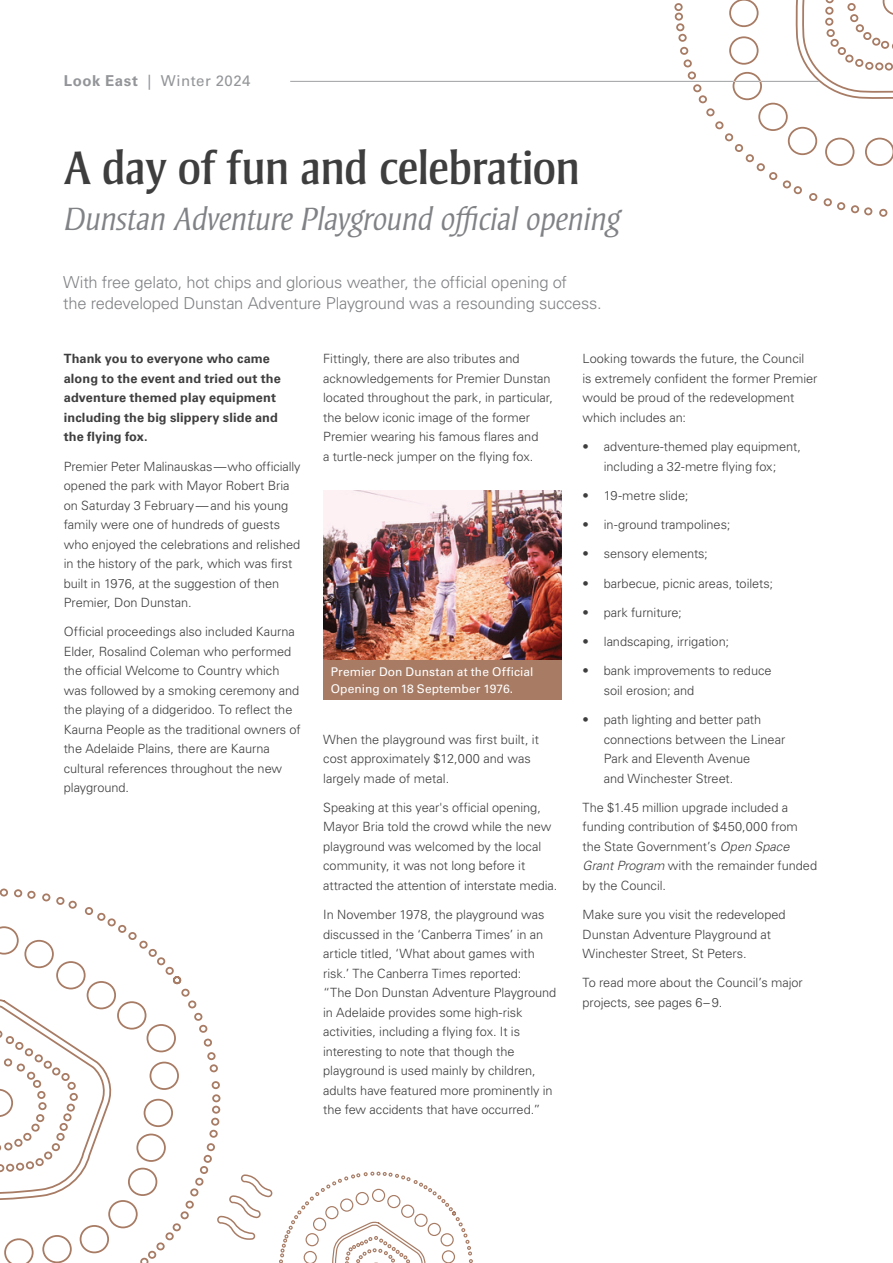
<style>
.page{position:relative;width:893px;height:1263px;background:#fff}
.page>*{position:absolute;margin:0;border:0;box-sizing:border-box;transform-origin:0 0}
.Heading{font:48px "Strayhorn MT Pro";letter-spacing:-.025em;color:#3e3e3f}
.Heading_Italic{font:italic 300 33px "Strayhorn MT Pro";letter-spacing:-.015em;color:#808285}
.Opening_Para{font:300 16.5px/21px "Univers LT Pro 45";letter-spacing:-.015em;color:#808285}
.t1{font:15px "Univers LT Pro 55 Roman";letter-spacing:.03em;color:#939598}
.Body_Copy{font:300 12.75px/19.5px "Univers LT Pro 45";letter-spacing:-.005em;color:#3e3e3f}
.Body_Copy-2{font:700 12.75px/19.5px "Univers LT Pro 65";letter-spacing:.01em;color:#3e3e3f}
.Body_Copy-3{font:12px/16.5px "Univers LT Pro 55 Roman";letter-spacing:.005em;color:#fff}
.s1{font-family:"Univers LT Pro 65";font-weight:700}
.s2{font-style:italic}
</style>
<div class="page">
<hr style="left:290px;top:81px;width:529px;height:1px;background:#9d9fa2">
<img style="left:323px;top:490px;width:238px;height:170px">
<svg style="left:0;top:888px;width:221px;height:375px"></svg>
<div style="left:323px;top:660px;width:238px;height:40px;background:#a77b64"></div>
<svg style="left:673px;top:0;width:220px;height:217px"></svg>
<svg style="left:279px;top:1171px;width:194px;height:92px"></svg>
<svg style="left:217px;top:1174px;width:55px;height:66px"></svg>
<p class="t1" style="left:64px;top:70px;width:188px"><span class="s1">Look East</span> | Winter 2024</p>
<p class="Heading" style="left:64px;top:139px;width:518px">A day of fun and celebration</p>
<p class="Heading_Italic" style="left:64px;top:199px;width:558px">Dunstan Adventure Playground official opening</p>
<p class="Opening_Para" style="left:63px;top:271px;width:540px">With free gelato, hot chips and glorious weather, the official opening of<br>the redeveloped Dunstan Adventure Playground was a resounding success.</p>
<p class="Body_Copy-2" style="left:64px;top:348px;width:218px">Thank you to everyone who came along to the event and tried out the adventure themed play equipment including the big slippery slide and the flying fox.</p>
<p class="Body_Copy" style="left:64px;top:456px;width:238px">Premier Peter Malinauskas—who officially opened the park with Mayor Robert Bria on Saturday 3 February— and his young family were one of hundreds of guests who enjoyed the celebrations and relished in the history of the park, which was first built in 1976, at the suggestion of then Premier, Don Dunstan.</p>
<p class="Body_Copy" style="left:64px;top:622px;width:238px">Official proceedings also included Kaurna Elder, Rosalind Coleman who performed the official Welcome to Country which was followed by a smoking ceremony and the playing of a didgeridoo. To reflect the Kaurna People as the traditional owners of the Adelaide Plains, there are Kaurna cultural references throughout the new playground.</p>
<p class="Body_Copy" style="left:323px;top:349px;width:231px">Fittingly, there are also tributes and acknowledgements for Premier Dunstan located throughout the park, in particular, the below iconic image of the former Premier wearing his famous flares and<br>a turtle-neck jumper on the flying fox.</p>
<p class="Body_Copy" style="left:583px;top:349px;width:236px">Looking towards the future, the Council<br>is extremely confident the former Premier would be proud of the redevelopment which includes an:</p>
<p class="Body_Copy" style="left:583px;top:436px;width:220px;text-align:center">• adventure-themed play equipment, including a 32-metre flying fox;</p>
<p class="Body_Copy" style="left:583px;top:485px;width:107px">• 19-metre slide;</p>
<p class="Body_Copy" style="left:583px;top:514px;width:149px">• in-ground trampolines;</p>
<p class="Body_Copy" style="left:583px;top:544px;width:127px">• sensory elements;</p>
<p class="Body_Copy" style="left:583px;top:573px;width:192px">• barbecue, picnic areas, toilets;</p>
<p class="Body_Copy" style="left:583px;top:602px;width:101px">• park furniture;</p>
<p class="Body_Copy" style="left:583px;top:631px;width:148px">• landscaping, irrigation;</p>
<p class="Body_Copy" style="left:604px;top:661px;width:169px;text-indent:-21px">• bank improvements to reduce soil erosion; and</p>
<p class="Body_Copy" style="left:604px;top:709px;width:183px;text-indent:-21px">• path lighting and better path connections between the Linear<br>Park and Eleventh Avenue<br>and Winchester Street.</p>
<p class="Body_Copy" style="left:583px;top:797px;width:236px">The $1.45 million upgrade included a funding contribution of $450,000 from the State Government’s <span class="s2">Open Space Grant Program</span> with the remainder funded by the Council.</p>
<p class="Body_Copy" style="left:583px;top:904px;width:205px">Make sure you visit the redeveloped<br>Dunstan Adventure Playground at<br>Winchester Street, St Peters.</p>
<p class="Body_Copy" style="left:583px;top:973px;width:222px">To read more about the Council’s major projects, see pages 6– 9.</p>
<p class="Body_Copy-3" style="left:331px;top:663px;width:204px">Premier Don Dunstan at the Official<br>Opening on 18 September 1976.</p>
<p class="Body_Copy" style="left:323px;top:729px;width:217px">When the playground was first built, it cost approximately $12,000 and was largely made of metal.</p>
<p class="Body_Copy" style="left:323px;top:797px;width:236px">Speaking at this year's official opening, Mayor Bria told the crowd while the new playground was welcomed by the local community, it was not long before it attracted the attention of interstate media.</p>
<p class="Body_Copy" style="left:323px;top:904px;width:235px">In November 1978, the playground was discussed in the ‘Canberra Times’ in an article titled, ‘What about games with risk.’ The Canberra Times reported:<br>“The Don Dunstan Adventure Playground in Adelaide provides some high-risk activities, including a flying fox. It is interesting to note that though the playground is used mainly by children, adults have featured more prominently in the few accidents that have occurred.”</p>
</div>
